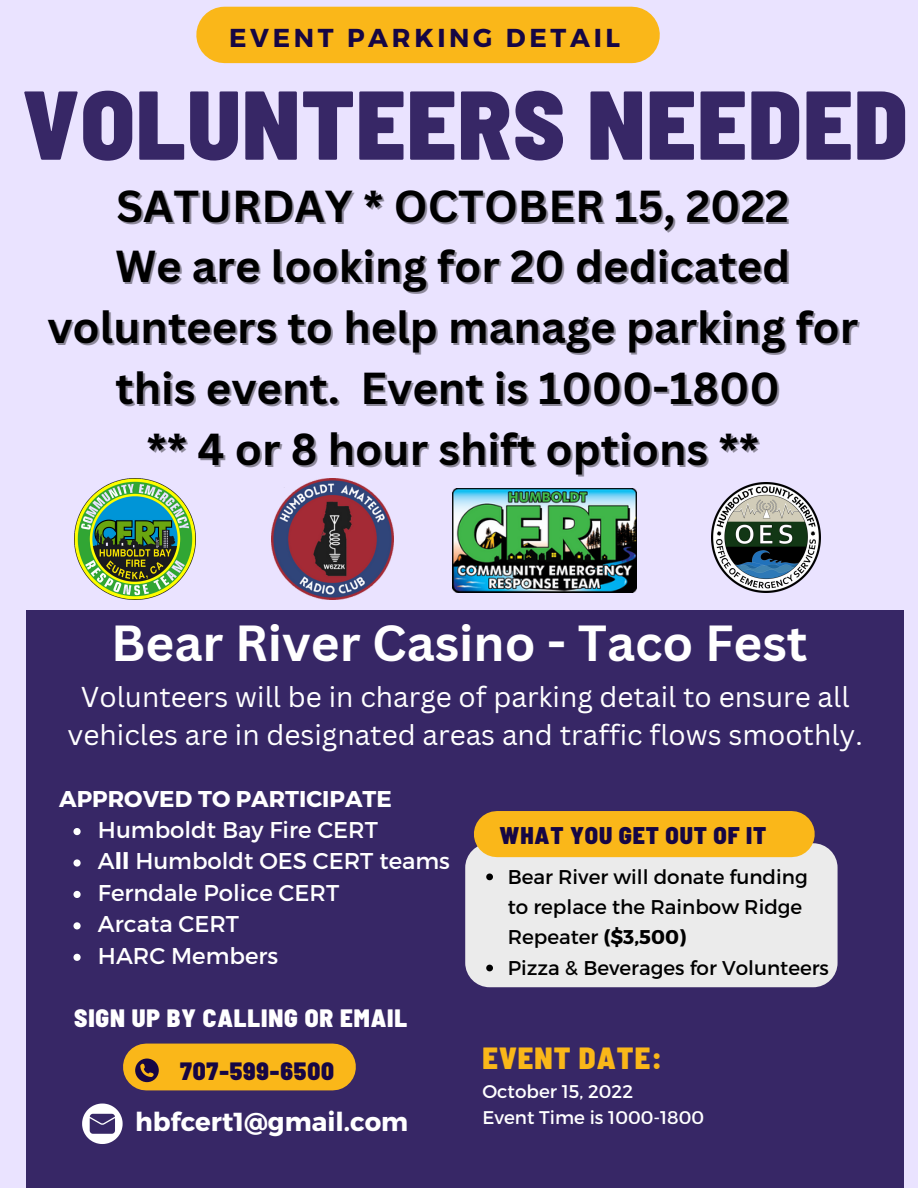
<style>
.page{position:relative;width:918px;height:1188px;background:#eae3ff}
.page>*{position:absolute;margin:0;border:0;box-sizing:border-box;transform-origin:0 0}
.t1{font:900 semi-condensed 97.5px "Barlow";letter-spacing:.015em;color:#372766}
.t2{font:700 49.35px "Canva Sans";color:#fff}
.t3{font:700 43.65px/60.8px "Canva Sans";color:#000;text-align:center}
.t4{font:900 semi-condensed 30.6px "Barlow";letter-spacing:.035em;color:#fab719}
.t5{font:27.9px/38.2px "Canva Sans";color:#fff;text-align:center}
.t6{font:700 26.1px "Montserrat";color:#fff}
.t7{font:700 25.95px "Montserrat";letter-spacing:.14em;color:#160644}
.t8{font:900 semi-condensed 25.05px "Barlow";letter-spacing:.035em;color:#fff}
.t9{font:900 semi-condensed 25.05px "Barlow";letter-spacing:.035em;color:#160644}
.t10{font:900 semi-condensed 24.15px "Barlow";letter-spacing:.035em;color:#160644}
.t11{font:22.8px/31.5px "Montserrat";color:#fff}
.t12{font:700 22.8px "Montserrat";color:#fff}
.t13{font:19.95px/30.3px "Montserrat";color:#000}
.t14{font:18.3px/25.3px "Montserrat";color:#fff}
.s1{font-weight:700}
</style>
<div class="page">
<div style="left:27px;top:610px;width:877px;height:578px;background:#372766"></div>
<div style="left:465px;top:843px;width:373px;height:144px;background:#ebebeb;border-radius:24px"></div>
<div style="left:497px;top:811px;width:295px;height:46px;background:#fab719"></div>
<div style="left:146px;top:1044px;width:187px;height:46px;background:#fab719"></div>
<svg style="left:135px;top:1059px;width:24px;height:23px"></svg>
<div style="left:224px;top:7px;width:408px;height:56px;background:#fab719"></div>
<img style="left:453px;top:488px;width:183px;height:105px">
<img style="left:272px;top:478px;width:121px;height:122px">
<img style="left:711px;top:483px;width:109px;height:109px">
<img style="left:74px;top:478px;width:122px;height:122px">
<svg style="left:82px;top:1104px;width:41px;height:40px"></svg>
<svg style="left:73px;top:828px;width:8px;height:7px"></svg>
<svg style="left:73px;top:859px;width:8px;height:8px"></svg>
<svg style="left:73px;top:891px;width:8px;height:7px"></svg>
<svg style="left:73px;top:922px;width:8px;height:7px"></svg>
<svg style="left:73px;top:954px;width:8px;height:7px"></svg>
<svg style="left:486px;top:874px;width:7px;height:6px"></svg>
<svg style="left:486px;top:965px;width:7px;height:6px"></svg>
<p class="t7" style="left:229px;top:21px;width:393px">EVENT PARKING DETAIL</p>
<h1 class="t1" style="left:23px;top:62px;width:887px">VOLUNTEERS NEEDED</h1>
<p class="t3" style="left:47px;top:174px;width:812px">SATURDAY * OCTOBER 15, 2022<br>We are looking for 20 dedicated volunteers to help manage parking for this event. Event is 1000-1800<br>** 4 or 8 hour shift options **</p>
<p class="t2" style="left:111px;top:608px;width:698px">Bear River Casino - Taco Fest</p>
<p class="t5" style="left:68px;top:677px;width:797px">Volunteers will be in charge of parking detail to ensure all vehicles are in designated areas and traffic flows smoothly.</p>
<p class="t12" style="left:59px;top:784px;width:334px">APPROVED TO PARTICIPATE</p>
<p class="t11" style="left:98px;top:813px;width:354px">Humboldt Bay Fire CERT<br>A<span class="s1">ll</span> Humboldt OES CERT teams<br>Ferndale Police CERT<br>Arcata CERT<br>HARC Members</p>
<p class="t8" style="left:74px;top:1002px;width:335px">SIGN UP BY CALLING OR EMAIL</p>
<p class="t9" style="left:180px;top:1055px;width:156px">707-599-6500</p>
<p class="t6" style="left:135px;top:1105px;width:275px">hbfcert1@gmail.com</p>
<p class="t10" style="left:500px;top:820px;width:268px">WHAT YOU GET OUT OF IT</p>
<p class="t13" style="left:508px;top:860px;width:323px">Bear River will donate funding to replace the Rainbow Ridge<br>Repeater <span class="s1">($3,500)<br></span>Pizza &amp; Beverages for Volunteers</p>
<p class="t4" style="left:482px;top:1038px;width:181px">EVENT DATE:</p>
<p class="t14" style="left:482px;top:1078px;width:223px">October 15, 2022<br>Event Time is 1000-1800</p>
</div>
